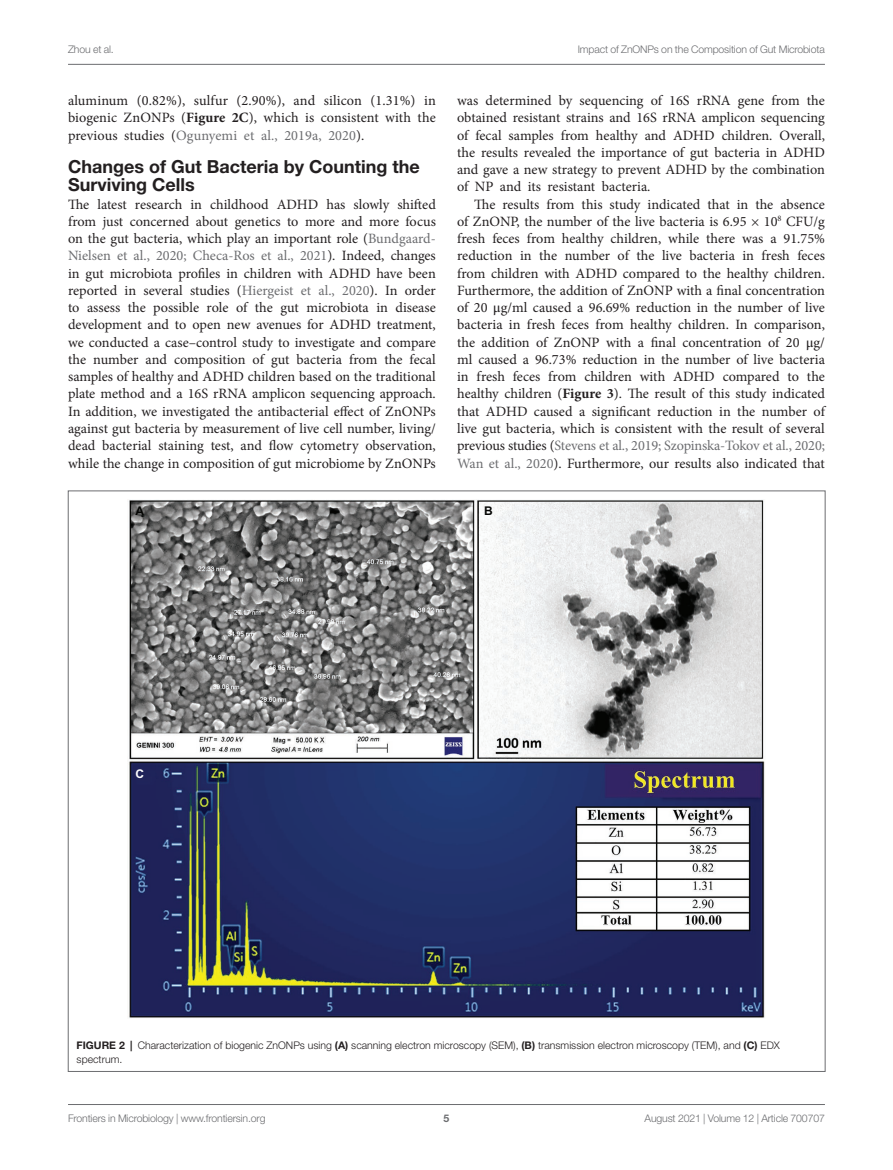
<style>
.page{position:relative;width:893px;height:1170px;background:#fff}
.page>*{position:absolute;margin:0;border:0;box-sizing:border-box;transform-origin:0 0}
.HEAD_2{font:700 18px/18.8px "Helvetica Neue LT Std";color:#231f20}
.TEXT_FLUSH{font:14.25px/17.2px "Minion Pro";letter-spacing:-.005em;color:#231f20;text-align:justify}
.TEXT{font:14.25px/17.2px "Minion Pro";color:#231f20;text-align:justify}
.t1{font:700 12px "Arial";color:#040503}
.t2{font:700 12px "Arial";color:#fff}
.FIG_LEG{font:300 10.5px/14.2px "Helvetica Neue LT Std";color:#231f20}
.t3{font:300 10.5px "Helvetica Neue LT Std";letter-spacing:-.015em;color:#6c6d70}
.t4{font:700 10.5px "Helvetica Neue LT Std";color:#6c6d70}
.s1{font-weight:700}
.s2{color:#6c6d70}
.s3{font-family:"STIX General"}
</style>
<div class="page">
<hr style="left:68px;top:64px;width:757px;height:1px;background:#6c6d70">
<hr style="left:68px;top:1104px;width:757px;height:1px;background:#6c6d70">
<img style="left:129px;top:499px;width:636px;height:519px">
<p class="t3" style="left:68px;top:42px;width:47px">Zhou et al.</p>
<p class="t3" style="left:578px;top:42px;width:249px">Impact of ZnONPs on the Composition of Gut Microbiota</p>
<p class="TEXT" style="left:68px;top:92px;width:369px">aluminum (0.82%), sulfur (2.90%), and silicon (1.31%) in biogenic ZnONPs (<span class="s1">Figure 2C</span>), which is consistent with the previous studies (<span class="s2">Ogunyemi et al., 2019a, 2020</span>).</p>
<p class="HEAD_2" style="left:68px;top:156px;width:353px">Changes of Gut Bacteria by Counting the<br>Surviving Cells</p>
<p class="TEXT_FLUSH" style="left:68px;top:195px;width:369px">The latest research in childhood ADHD has slowly shifted from just concerned about genetics to more and more focus on the gut bacteria, which play an important role (<span class="s2">Bundgaard-Nielsen et al., 2020; Checa-Ros et al., 2021</span>). Indeed, changes in gut microbiota profiles in children with ADHD have been reported in several studies (<span class="s2">Hiergeist et al., 2020</span>). In order to assess the possible role of the gut microbiota in disease development and to open new avenues for ADHD treatment, we conducted a case–control study to investigate and compare the number and composition of gut bacteria from the fecal samples of healthy and ADHD children based on the traditional plate method and a 16S rRNA amplicon sequencing approach.<br>In addition, we investigated the antibacterial effect of ZnONPs against gut bacteria by measurement of live cell number, living/ dead bacterial staining test, and flow cytometry observation, while the change in composition of gut microbiome by ZnONPs</p>
<p class="t1" style="left:136px;top:502px;width:10px">A</p>
<p class="TEXT_FLUSH" style="left:457px;top:92px;width:369px">was determined by sequencing of 16S rRNA gene from the obtained resistant strains and 16S rRNA amplicon sequencing of fecal samples from healthy and ADHD children. Overall, the results revealed the importance of gut bacteria in ADHD and gave a new strategy to prevent ADHD by the combination of NP and its resistant bacteria.</p>
<p class="TEXT" style="left:457px;top:195px;width:369px;text-indent:17px">The results from this study indicated that in the absence of ZnONP, the number of the live bacteria is 6.95 × 10<sup>8</sup> CFU/g fresh feces from healthy children, while there was a 91.75% reduction in the number of the live bacteria in fresh feces from children with ADHD compared to the healthy children.<br>Furthermore, the addition of ZnONP with a final concentration of 20 <span class="s3">μ</span>g/ml caused a 96.69% reduction in the number of live bacteria in fresh feces from healthy children. In comparison, the addition of ZnONP with a final concentration of 20 <span class="s3">μ</span>g/ ml caused a 96.73% reduction in the number of live bacteria in fresh feces from children with ADHD compared to the healthy children (<span class="s1">Figure 3</span>). The result of this study indicated that ADHD caused a significant reduction in the number of live gut bacteria, which is consistent with the result of several previous studies (<span class="s2">Stevens et al., 2019; Szopinska-Tokov et al., 2020; Wan et al., 2020</span>). Furthermore, our results also indicated that</p>
<p class="t1" style="left:484px;top:502px;width:10px">B</p>
<p class="t2" style="left:136px;top:765px;width:10px">C</p>
<p class="FIG_LEG" style="left:77px;top:1037px;width:705px"><span class="s1">FIGURE 2 |</span> Characterization of biogenic ZnONPs using <span class="s1">(A)</span> scanning electron microscopy (SEM), <span class="s1">(B)</span> transmission electron microscopy (TEM), and <span class="s1">(C)</span> EDX spectrum.</p>
<p class="t3" style="left:68px;top:1111px;width:199px">Frontiers in Microbiology | www.frontiersin.org</p>
<p class="t4" style="left:444px;top:1111px;width:7px">5</p>
<p class="t3" style="left:645px;top:1111px;width:182px">August 2021 | Volume 12 | Article 700707</p>
</div>
